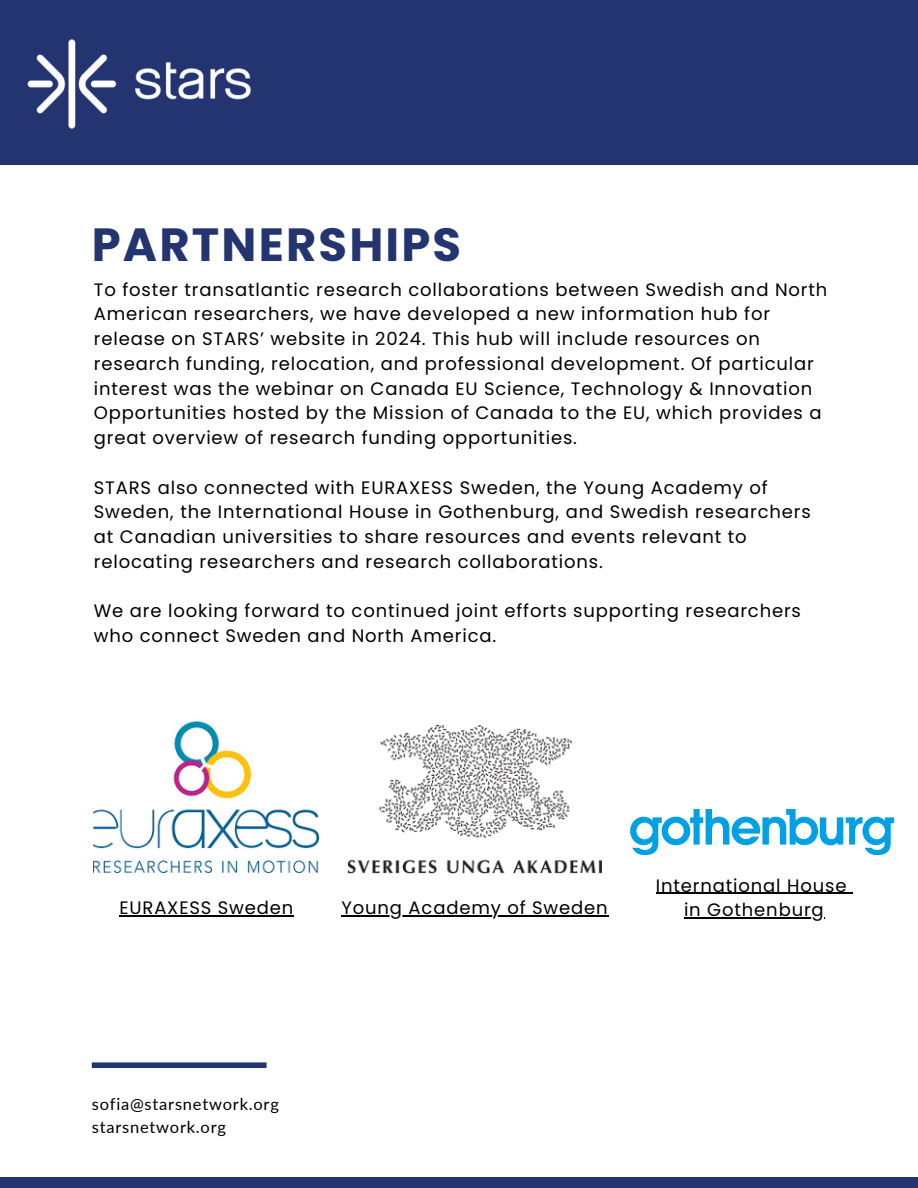
<style>
.page{position:relative;width:918px;height:1188px;background:#fff}
.page>*{position:absolute;margin:0;border:0;box-sizing:border-box;transform-origin:0 0}
.t1{font:700 46.5px "Poppins";letter-spacing:.045em;color:#233470}
.t2{font:18px/24.8px "Poppins";letter-spacing:.045em;color:#000}
.t3{font:16.5px "Lato";letter-spacing:.045em;color:#000}
</style>
<div class="page">
<div style="left:0;top:0;width:918px;height:164px;background:#233470"></div>
<div style="left:0;top:1177px;width:918px;height:11px;background:#233470"></div>
<div style="left:92px;top:1062px;width:175px;height:6px;background:#233470"></div>
<img style="left:27px;top:39px;width:224px;height:90px">
<img style="left:94px;top:720px;width:225px;height:153px">
<svg style="left:630px;top:809px;width:264px;height:46px"></svg>
<img style="left:347px;top:726px;width:255px;height:147px">
<hr style="left:119px;top:916px;width:175px;height:1px;background:#000">
<hr style="left:656px;top:893px;width:191px;height:1px;background:#000">
<hr style="left:684px;top:917px;width:141px;height:2px;background:#000">
<hr style="left:342px;top:916px;width:267px;height:1px;background:#000">
<p class="t1" style="left:92px;top:212px;width:371px">PARTNERSHIPS</p>
<p class="t2" style="left:94px;top:277px;width:735px">To foster transatlantic research collaborations between Swedish and North American researchers, we have developed a new information hub for release on STARS’ website in 2024. This hub will include resources on research funding, relocation, and professional development. Of particular interest was the webinar on Canada EU Science, Technology &amp; Innovation Opportunities hosted by the Mission of Canada to the EU, which provides a great overview of research funding opportunities.</p>
<p class="t2" style="left:94px;top:475px;width:718px">STARS also connected with EURAXESS Sweden, the Young Academy of Sweden, the International House in Gothenburg, and Swedish researchers at Canadian universities to share resources and events relevant to relocating researchers and research collaborations.</p>
<p class="t2" style="left:94px;top:599px;width:709px">We are looking forward to continued joint efforts supporting researchers who connect Sweden and North America.</p>
<p class="t2" style="left:119px;top:896px;width:175px">EURAXESS Sweden</p>
<p class="t2" style="left:656px;top:873px;width:192px">International House</p>
<p class="t2" style="left:342px;top:896px;width:268px">Young Academy of Sweden</p>
<p class="t2" style="left:684px;top:898px;width:141px">in Gothenburg</p>
<p class="t3" style="left:92px;top:1094px;width:189px">sofia@starsnetwork.org</p>
<p class="t3" style="left:92px;top:1117px;width:136px">starsnetwork.org</p>
</div>
